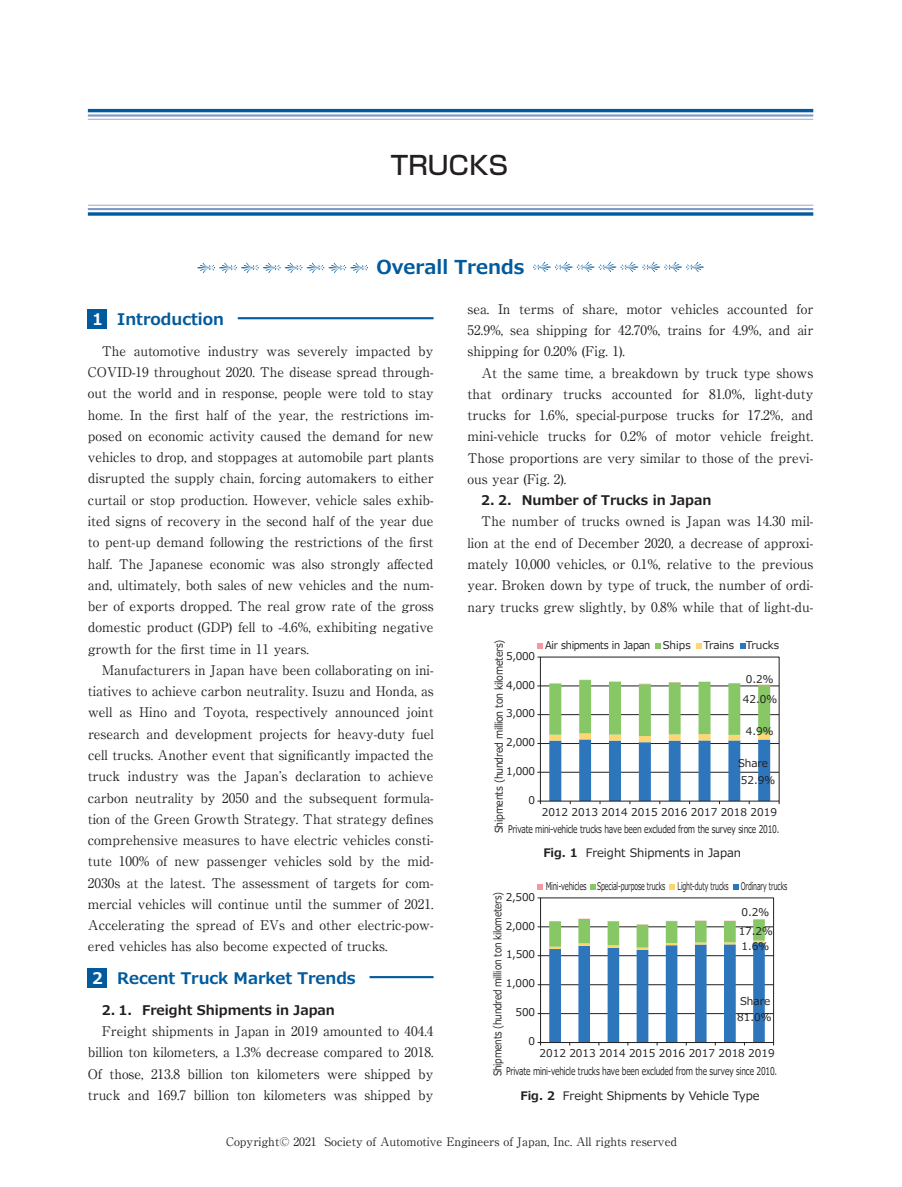
<style>
.page{position:relative;width:902px;height:1187px;background:#fff}
.page>*{position:absolute;margin:0;border:0;box-sizing:border-box;transform-origin:0 0}
.t1{font:500 25.5px "Shin Go Pro";color:#231f20}
.t2{font:700 19.2px "Meiryo UI";color:#015a9d}
.t3{font:700 15.9px "Meiryo UI";color:#015a9d}
.t4{font:13.35px/21.3px "Ryumin Pro";color:#231f20;text-align:justify}
.t5{font:700 13.35px "Meiryo UI";color:#231f20}
.t6{font:11.7px "Ryumin Pro";color:#231f20}
.t7{font:11.7px "Meiryo UI";color:#231f20}
.t8{font:10.65px "Meiryo UI";letter-spacing:-.02em;color:#231f20;scale:.71 1}
.t9{font:10.65px/16.5px "Meiryo UI";letter-spacing:-.02em;color:#231f20}
.t10{font:10.65px "Meiryo UI";color:#231f20}
.t11{font:10.65px "Meiryo UI";letter-spacing:-.02em;color:#231f20;scale:.65 1}
.t12{font:10.65px "Meiryo UI";letter-spacing:-.02em;color:#231f20;scale:.89 1}
.t13{font:10.65px "Meiryo UI";letter-spacing:-.02em;color:#231f20;scale:.85 1}
.t14{font:10.65px "Meiryo UI";letter-spacing:-.02em;color:#231f20;scale:.93 1}
.s1{color:#fff}
.s2{font-weight:700}
</style>
<div class="page">
<hr style="left:238px;top:317px;width:195px;height:2px;background:#015a9d">
<hr style="left:369px;top:975px;width:64px;height:3px;background:#015a9d">
<div style="left:88px;top:309px;width:19px;height:19px;background:#015a9d"></div>
<div style="left:88px;top:968px;width:19px;height:19px;background:#015a9d"></div>
<hr style="left:88px;top:109px;width:725px;height:3px;background:#015a9d">
<hr style="left:88px;top:114px;width:725px;height:3px;background:#8397c5">
<hr style="left:88px;top:119px;width:725px;height:1px;background:#afbad9">
<svg style="left:88px;top:212px;width:725px;height:4px;background:#2672ab"></svg>
<hr style="left:88px;top:208px;width:725px;height:2px;background:#8397c5">
<hr style="left:88px;top:205px;width:725px;height:1px;background:#afbad9">
<svg style="left:197px;top:262px;width:171px;height:11px"></svg>
<svg style="left:533px;top:261px;width:171px;height:11px"></svg>
<hr style="left:540px;top:771px;width:239px;height:1px;background:#231f20">
<hr style="left:540px;top:743px;width:239px;height:1px;background:#231f20">
<hr style="left:540px;top:714px;width:239px;height:1px;background:#231f20">
<hr style="left:540px;top:685px;width:239px;height:1px;background:#231f20">
<svg style="left:549px;top:679px;width:221px;height:125px"></svg>
<svg style="left:740px;top:643px;width:5px;height:5px"></svg>
<svg style="left:696px;top:643px;width:5px;height:5px"></svg>
<svg style="left:655px;top:643px;width:5px;height:5px"></svg>
<svg style="left:537px;top:643px;width:5px;height:5px"></svg>
<hr style="left:540px;top:1013px;width:233px;height:1px;background:#231f20">
<hr style="left:540px;top:984px;width:233px;height:1px;background:#231f20">
<hr style="left:540px;top:955px;width:233px;height:1px;background:#231f20">
<hr style="left:540px;top:926px;width:233px;height:1px;background:#231f20">
<svg style="left:549px;top:918px;width:215px;height:127px"></svg>
<svg style="left:537px;top:884px;width:5px;height:5px"></svg>
<svg style="left:590px;top:884px;width:5px;height:5px"></svg>
<svg style="left:669px;top:884px;width:5px;height:5px"></svg>
<svg style="left:733px;top:884px;width:5px;height:5px"></svg>
<div style="left:540px;top:897px;width:234px;height:145px;border:1px solid #231f20"></div>
<h1 class="t1" style="left:391px;top:144px;width:119px">TRUCKS</h1>
<h2 class="t2" style="left:376px;top:253px;width:149px">Overall Trends</h2>
<p class="t3" style="left:92px;top:308px;width:133px"><span class="s1">1</span> Introduction</p>
<p class="t4" style="left:88px;top:339px;width:347px;text-indent:14px">The automotive industry was severely impacted by COVID-19 throughout 2020. The disease spread through&shy;out the world and in response, people were told to stay home. In the first half of the year, the restrictions im&shy;posed on economic activity caused the demand for new vehicles to drop, and stoppages at automobile part plants disrupted the supply chain, forcing automakers to either curtail or stop production. However, vehicle sales exhib&shy;ited signs of recovery in the second half of the year due to pent-up demand following the restrictions of the first half. The Japanese economic was also strongly affected and, ultimately, both sales of new vehicles and the num&shy;ber of exports dropped. The real grow rate of the gross domestic product (GDP) fell to -4.6%, exhibiting negative growth for the first time in 11 years.</p>
<p class="t4" style="left:88px;top:658px;width:347px;text-indent:14px">Manufacturers in Japan have been collaborating on ini&shy;tiatives to achieve carbon neutrality. Isuzu and Honda, as well as Hino and Toyota, respectively announced joint research and development projects for heavy-duty fuel cell trucks. Another event that significantly impacted the truck industry was the Japanʼs declaration to achieve carbon neutrality by 2050 and the subsequent formula&shy;tion of the Green Growth Strategy. That strategy defines comprehensive measures to have electric vehicles consti&shy;tute 100% of new passenger vehicles sold by the mid-2030s at the latest. The assessment of targets for com&shy;mercial vehicles will continue until the summer of 2021.<br>Accelerating the spread of EVs and other electric-pow&shy;ered vehicles has also become expected of trucks.</p>
<p class="t3" style="left:92px;top:967px;width:265px"><span class="s1">2</span> Recent Truck Market Trends</p>
<p class="t5" style="left:102px;top:1000px;width:235px">2. 1. Freight Shipments in Japan</p>
<p class="t4" style="left:88px;top:1019px;width:347px;text-indent:14px">Freight shipments in Japan in 2019 amounted to 404.4 billion ton kilometers, a 1.3% decrease compared to 2018.<br>Of those, 213.8 billion ton kilometers were shipped by truck and 169.7 billion ton kilometers was shipped by</p>
<p class="t4" style="left:467px;top:297px;width:347px">sea. In terms of share, motor vehicles accounted for 52.9%, sea shipping for 42.70%, trains for 4.9%, and air shipping for 0.20% (Fig. 1).</p>
<p class="t4" style="left:467px;top:361px;width:347px;text-indent:14px">At the same time, a breakdown by truck type shows that ordinary trucks accounted for 81.0%, light-duty trucks for 1.6%, special-purpose trucks for 17.2%, and mini-vehicle trucks for 0.2% of motor vehicle freight.<br>Those proportions are very similar to those of the previ&shy;ous year (Fig. 2).</p>
<p class="t5" style="left:481px;top:491px;width:232px">2. 2. Number of Trucks in Japan</p>
<p class="t4" style="left:467px;top:510px;width:347px;text-indent:14px">The number of trucks owned is Japan was 14.30 mil&shy;lion at the end of December 2020, a decrease of approxi&shy;mately 10,000 vehicles, or 0.1%, relative to the previous year. Broken down by type of truck, the number of ordi&shy;nary trucks grew slightly, by 0.8% while that of light-du-</p>
<p class="t12" style="left:491px;top:833px;width:219px;rotate:-90deg">Shipments (hundred million ton kilometers)</p>
<p class="t14" style="left:545px;top:637px;width:253px">Air shipments in Japan Ships Trains Trucks</p>
<p class="t9" style="left:506px;top:648px;width:31px">5,000</p>
<p class="t9" style="left:745px;top:671px;width:29px">0.2％</p>
<p class="t9" style="left:506px;top:677px;width:31px">4,000</p>
<p class="t9" style="left:742px;top:691px;width:36px">42.0％</p>
<p class="t9" style="left:506px;top:705px;width:31px">3,000</p>
<p class="t9" style="left:745px;top:723px;width:29px">4.9％</p>
<p class="t9" style="left:506px;top:734px;width:31px">2,000</p>
<p class="t9" style="left:738px;top:755px;width:38px">Share<br>52.9％</p>
<p class="t9" style="left:506px;top:763px;width:30px">1,000</p>
<p class="t9" style="left:528px;top:792px;width:8px">0</p>
<p class="t10" style="left:541px;top:804px;width:237px">2012 2013 2014 2015 2016 2017 2018 2019</p>
<p class="t8" style="left:508px;top:821px;width:383px">Private mini-vehicle trucks have been excluded from the survey since 2010.</p>
<p class="t7" style="left:543px;top:844px;width:199px"><span class="s2">Fig. 1</span> Freight Shipments in Japan</p>
<p class="t11" style="left:545px;top:879px;width:373px">Mini-vehicles Special-purpose trucks Light-duty trucks Ordinary trucks</p>
<p class="t9" style="left:506px;top:889px;width:30px">2,500</p>
<p class="t13" style="left:490px;top:1076px;width:218px;rotate:-90deg">Shipments (hundred million ton kilometers)</p>
<p class="t9" style="left:741px;top:904px;width:29px">0.2％</p>
<p class="t9" style="left:506px;top:917px;width:31px">2,000</p>
<p class="t9" style="left:738px;top:924px;width:36px;line-height:15px">17.2％<br>1.6％</p>
<p class="t9" style="left:506px;top:946px;width:30px">1,500</p>
<p class="t9" style="left:506px;top:975px;width:30px">1,000</p>
<p class="t9" style="left:737px;top:992px;width:36px">Share<br>81.0％</p>
<p class="t9" style="left:515px;top:1004px;width:21px">500</p>
<p class="t9" style="left:528px;top:1033px;width:8px">0</p>
<p class="t10" style="left:539px;top:1045px;width:237px">2012 2013 2014 2015 2016 2017 2018 2019</p>
<p class="t8" style="left:506px;top:1063px;width:383px">Private mini-vehicle trucks have been excluded from the survey since 2010.</p>
<p class="t7" style="left:520px;top:1087px;width:240px"><span class="s2">Fig. 2</span> Freight Shipments by Vehicle Type</p>
<p class="t6" style="left:226px;top:1132px;width:452px">Copyright© 2021 Society of Automotive Engineers of Japan, Inc. All rights reserved</p>
</div>
